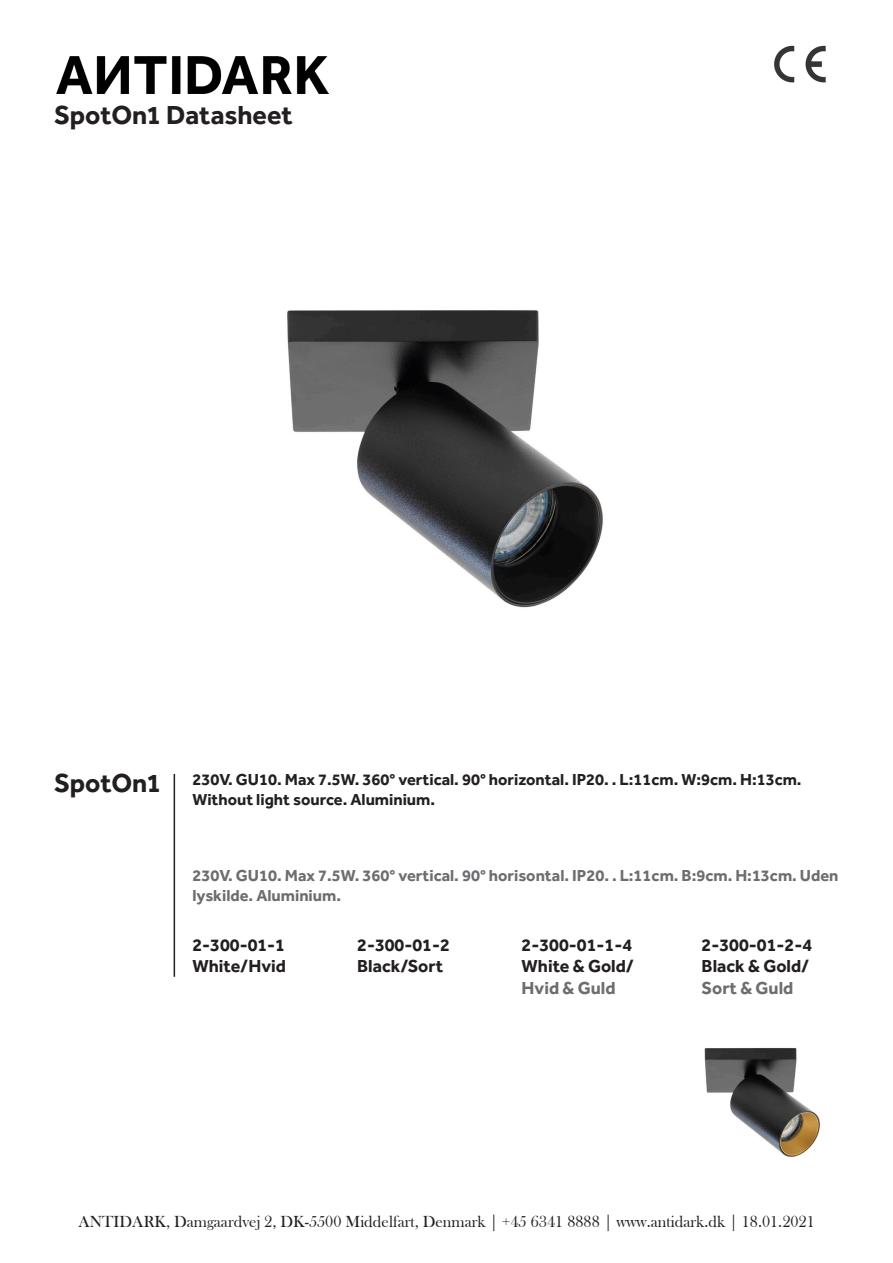
<style>
.page{position:relative;width:893px;height:1263px;background:#fff}
.page>*{position:absolute;margin:0;border:0;box-sizing:border-box;transform-origin:0 0}
.t1{font:700 27px "Effra";color:#231f20}
.t2{font:700 18px/21.6px "Effra";color:#231f20}
.t3{font:700 16.5px/19.8px "Effra";color:#231f20}
.t4{font:700 16.5px/19.8px "Effra";color:#6c6d70}
.t5{font:16.5px "Bask Old Face";color:#231f20}
.s1{color:#6c6d70}
</style>
<div class="page">
<img style="left:56px;top:57px;width:272px;height:36px">
<img style="left:774px;top:45px;width:52px;height:38px">
<img style="left:287px;top:310px;width:316px;height:298px">
<hr style="left:174px;top:774px;width:1px;height:203px;background:#231f20">
<img style="left:704px;top:1048px;width:116px;height:109px">
<p class="t1" style="left:54px;top:99px;width:240px">SpotOn1 Datasheet</p>
<p class="t1" style="left:54px;top:766px;width:109px">SpotOn1</p>
<p class="t3" style="left:192px;top:769px;width:611px">230V. GU10. Max 7.5W. 360° vertical. 90° horizontal. IP20. . L:11cm. W:9cm. H:13cm.<br>Without light source. Aluminium.</p>
<p class="t4" style="left:192px;top:865px;width:648px">230V. GU10. Max 7.5W. 360° vertical. 90° horisontal. IP20. . L:11cm. B:9cm. H:13cm. Uden lyskilde. Aluminium.</p>
<p class="t2" style="left:357px;top:933px;width:94px">2-300-01-2</p>
<p class="t2" style="left:357px;top:955px;width:88px">Black/Sort</p>
<p class="t2" style="left:192px;top:933px;width:94px">2-300-01-1</p>
<p class="t2" style="left:192px;top:955px;width:95px">White/Hvid</p>
<p class="t2" style="left:522px;top:933px;width:112px">2-300-01-1-4</p>
<p class="t2" style="left:522px;top:955px;width:114px">White &amp; Gold/<br><span class="s1">Hvid &amp; Guld</span></p>
<p class="t2" style="left:702px;top:933px;width:112px">2-300-01-2-4</p>
<p class="t2" style="left:702px;top:955px;width:109px">Black &amp; Gold/<br><span class="s1">Sort &amp; Guld</span></p>
<p class="t5" style="left:78px;top:1212px;width:738px">ANTIDARK, Damgaardvej 2, DK-5500 Middelfart, Denmark | +45 6341 8888 | www.antidark.dk | 18.01.2021</p>
</div>
